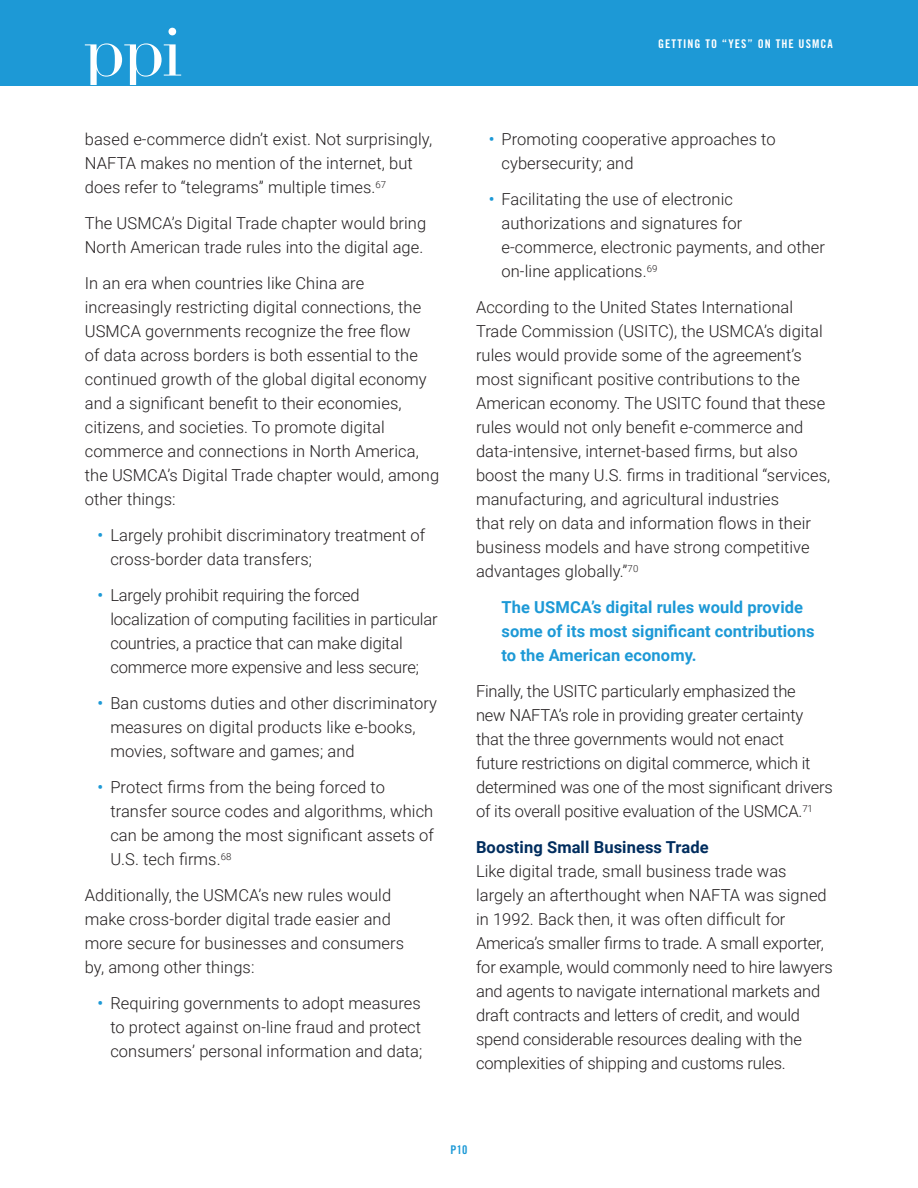
<style>
.page{position:relative;width:918px;height:1188px;background:#fff}
.page>*{position:absolute;margin:0;border:0;box-sizing:border-box;transform-origin:0 0}
.Body_Copy{font:300 16.5px/24px "Roboto";letter-spacing:.005em;color:#231f20}
.Quote__Small_in_text{font:700 16.5px/24px "Roboto";letter-spacing:.005em;color:#1d99d6}
.H3_-_Subtitle{font:700 16.5px "Roboto";letter-spacing:.005em;color:#002d5e}
.t1{font:12px "Trade Gothic LT Std Bd Cn 20";letter-spacing:.09em;color:#fff}
.t2{font:12px "Trade Gothic LT Std Bd Cn 20";color:#1d99d6}
.s1{font-weight:500;color:#1d99d6}
</style>
<div class="page">
<div style="left:0;top:0;width:918px;height:85px;background:#1d99d6"></div>
<svg style="left:168px;top:28px;width:8px;height:7px"></svg>
<svg style="left:85px;top:43px;width:96px;height:42px"></svg>
<p class="t1" style="left:658px;top:36px;width:176px">GETTING TO “YES” ON THE USMCA</p>
<p class="Body_Copy" style="left:85px;top:127px;width:349px">based e-commerce didn’t exist. Not surprisingly,<br>NAFTA makes no mention of the internet, but does refer to “telegrams” multiple times.<sup>67</sup></p>
<p class="Body_Copy" style="left:85px;top:211px;width:343px">The USMCA’s Digital Trade chapter would bring<br>North American trade rules into the digital age.</p>
<p class="Body_Copy" style="left:85px;top:271px;width:356px">In an era when countries like China are increasingly restricting digital connections, the USMCA governments recognize the free flow<br>of data across borders is both essential to the continued growth of the global digital economy and a significant benefit to their economies, citizens, and societies. To promote digital commerce and connections in North America, the USMCA’s Digital Trade chapter would, among other things:</p>
<p class="Body_Copy" style="left:110px;top:523px;width:317px;text-indent:-13px"><span class="s1">•</span> Largely prohibit discriminatory treatment of cross-border data transfers;</p>
<p class="Body_Copy" style="left:110px;top:583px;width:329px;text-indent:-13px"><span class="s1">•</span> Largely prohibit requiring the forced localization of computing facilities in particular countries, a practice that can make digital commerce more expensive and less secure;</p>
<p class="Body_Copy" style="left:110px;top:691px;width:328px;text-indent:-13px"><span class="s1">•</span> Ban customs duties and other discriminatory measures on digital products like e-books, movies, software and games; and</p>
<p class="Body_Copy" style="left:110px;top:775px;width:325px;text-indent:-13px"><span class="s1">•</span> Protect firms from the being forced to transfer source codes and algorithms, which can be among the most significant assets of U.S. tech firms.<sup>68</sup></p>
<p class="Body_Copy" style="left:85px;top:883px;width:321px">Additionally, the USMCA’s new rules would make cross-border digital trade easier and more secure for businesses and consumers by, among other things:</p>
<p class="Body_Copy" style="left:110px;top:991px;width:314px;text-align:justify;text-indent:-13px"><span class="s1">•</span> Requiring governments to adopt measures to protect against on-line fraud and protect consumers’ personal information and data;</p>
<p class="Body_Copy" style="left:502px;top:127px;width:276px;text-indent:-13px"><span class="s1">•</span> Promoting cooperative approaches to cybersecurity; and</p>
<p class="Body_Copy" style="left:502px;top:187px;width:325px;text-indent:-13px"><span class="s1">•</span> Facilitating the use of electronic authorizations and signatures for e-commerce, electronic payments, and other on-line applications.<sup>69</sup></p>
<p class="Body_Copy" style="left:476px;top:295px;width:356px">According to the United States International Trade Commission (USITC), the USMCA’s digital rules would provide some of the agreement’s most significant positive contributions to the American economy. The USITC found that these rules would not only benefit e-commerce and data-intensive, internet-based firms, but also boost the many U.S. firms in traditional “services, manufacturing, and agricultural industries<br>that rely on data and information flows in their business models and have strong competitive advantages globally.”<sup>70</sup></p>
<p class="Quote__Small_in_text" style="left:502px;top:595px;width:315px">The USMCA’s digital rules would provide some of its most significant contributions to the American economy.</p>
<p class="Body_Copy" style="left:476px;top:679px;width:358px">Finally, the USITC particularly emphasized the<br>new NAFTA’s role in providing greater certainty that the three governments would not enact<br>future restrictions on digital commerce, which it determined was one of the most significant drivers of its overall positive evaluation of the USMCA.<sup>71</sup></p>
<p class="H3_-_Subtitle" style="left:476px;top:836px;width:234px">Boosting Small Business Trade</p>
<p class="Body_Copy" style="left:476px;top:859px;width:358px">Like digital trade, small business trade was largely an afterthought when NAFTA was signed in 1992. Back then, it was often difficult for America’s smaller firms to trade. A small exporter, for example, would commonly need to hire lawyers and agents to navigate international markets and draft contracts and letters of credit, and would spend considerable resources dealing with the complexities of shipping and customs rules.</p>
<p class="t2" style="left:451px;top:1142px;width:18px">P10</p>
</div>
